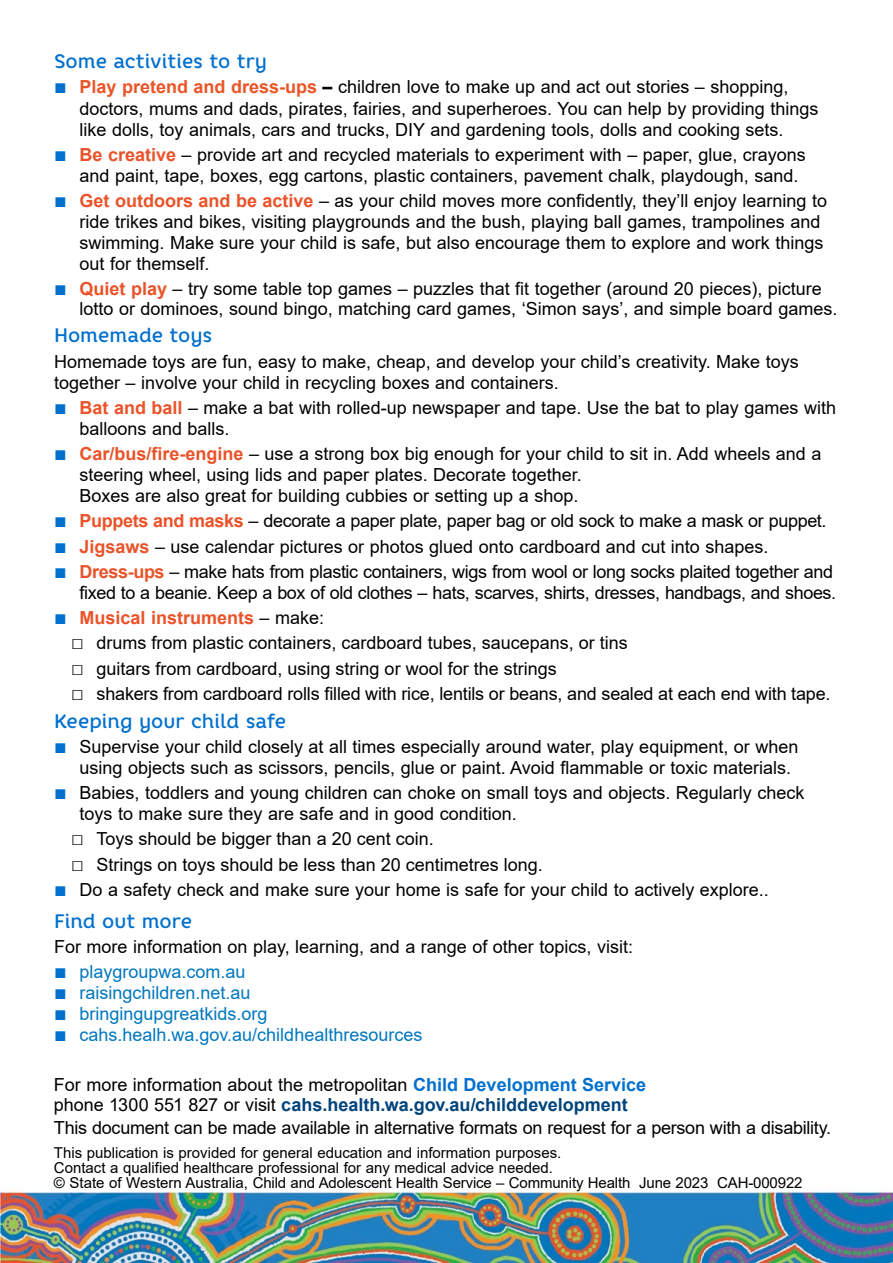
<style>
.page{position:relative;width:893px;height:1263px;background:#fff}
.page>*{position:absolute;margin:0;border:0;box-sizing:border-box;transform-origin:0 0}
.Heading_2{font:500 19.5px "Core Rhino 55";color:#0070ce}
.COPY{font:18px/21px "Arial";color:#000}
.bullet_12_font_copy{font:18px "Arial";color:#000}
.COPY-2{font:18px/21px "Arial";letter-spacing:-.02em;color:#000;text-align:right}
.t1{font:18px "Arial";color:#0077be}
.t2{font:700 18px "Arial";color:#ea5329}
.COPY-3{font:15px/15px "Arial";color:#000}
.s1{font-size:21px;color:#0070ce}
.s2{font-weight:700;color:#ea5527}
.s3{font-weight:700}
.s4{font-weight:700;color:#ea5329}
.s5{font-weight:400;font-size:21px;color:#0070ce}
.s6{font-weight:400;color:#000}
.s7{font-size:21px}
.s8{font-weight:700;color:#0070ce}
.s9{font-weight:700;color:#00437b}
</style>
<div class="page">
<img style="left:0;top:1190px;width:893px;height:73px">
<h2 class="Heading_2" style="left:54px;top:49px;width:215px">Some activities to try</h2>
<p class="COPY" style="left:80px;top:77px;width:740px;text-indent:-26px"><span class="s1">■</span> <span class="s2">Play pretend and dress-ups</span> <span class="s3">–</span> children love to make up and act out stories – shopping, doctors, mums and dads, pirates, fairies, and superheroes. You can help by providing things like dolls, toy animals, cars and trucks, DIY and gardening tools, dolls and cooking sets.</p>
<p class="COPY" style="left:80px;top:144px;width:728px;text-indent:-26px"><span class="s1">■</span> <span class="s4">Be creative</span> – provide art and recycled materials to experiment with – paper, glue, crayons and paint, tape, boxes, egg cartons, plastic containers, pavement chalk, playdough, sand.</p>
<p class="COPY" style="left:80px;top:190px;width:749px;text-indent:-26px"><span class="s1">■</span> <span class="s4">Get outdoors and be active</span> – as your child moves more confidently, they’ll enjoy learning to ride trikes and bikes, visiting playgrounds and the bush, playing ball games, trampolines and swimming. Make sure your child is safe, but also encourage them to explore and work things out for themself.</p>
<p class="COPY" style="left:80px;top:279px;width:759px;line-height:19.5px;text-indent:-26px"><span class="s1">■</span> <span class="s4">Quiet play</span> – try some table top games – puzzles that fit together (around 20 pieces), picture lotto or dominoes, sound bingo, matching card games, ‘Simon says’, and simple board games.</p>
<h2 class="Heading_2" style="left:54px;top:323px;width:160px">Homemade toys</h2>
<p class="COPY" style="left:54px;top:351px;width:746px">Homemade toys are fun, easy to make, cheap, and develop your child’s creativity. Make toys together – involve your child in recycling boxes and containers.</p>
<p class="COPY" style="left:80px;top:397px;width:758px;text-indent:-26px"><span class="s1">■</span> <span class="s4">Bat and ball</span> – make a bat with rolled-up newspaper and tape. Use the bat to play games with balloons and balls.</p>
<p class="COPY" style="left:80px;top:443px;width:743px;text-indent:-26px"><span class="s1">■</span> <span class="s4">Car/bus/fire-engine</span> – use a strong box big enough for your child to sit in. Add wheels and a steering wheel, using lids and paper plates. Decorate together.<br>Boxes are also great for building cubbies or setting up a shop.</p>
<p class="COPY-2" style="left:54px;top:510px;width:774px"><span class="s1">■</span> <span class="s4">Puppets and masks</span> – decorate a paper plate, paper bag or old sock to make a mask or puppet.</p>
<p class="COPY" style="left:54px;top:536px;width:716px"><span class="s1">■</span> <span class="s4">Jigsaws</span> – use calendar pictures or photos glued onto cardboard and cut into shapes.</p>
<p class="COPY-2" style="left:54px;top:561px;width:784px"><span class="s1">■</span> <span class="s4">Dress-ups</span> – make hats from plastic containers, wigs from wool or long socks plaited together and fixed to a beanie. Keep a box of old clothes – hats, scarves, shirts, dresses, handbags, and shoes.</p>
<p class="t2" style="left:54px;top:605px;width:272px"><span class="s5">■</span> Musical instruments <span class="s6">– make:</span></p>
<p class="bullet_12_font_copy" style="left:71px;top:631px;width:558px"><span class="s7">□</span> drums from plastic containers, cardboard tubes, saucepans, or tins</p>
<p class="bullet_12_font_copy" style="left:71px;top:656px;width:487px"><span class="s7">□</span> guitars from cardboard, using string or wool for the strings</p>
<p class="bullet_12_font_copy" style="left:71px;top:681px;width:761px"><span class="s7">□</span> shakers from cardboard rolls filled with rice, lentils or beans, and sealed at each end with tape.</p>
<h2 class="Heading_2" style="left:54px;top:708px;width:234px">Keeping your child safe</h2>
<p class="COPY" style="left:80px;top:736px;width:720px;text-indent:-26px"><span class="s1">■</span> Supervise your child closely at all times especially around water, play equipment, or when using objects such as scissors, pencils, glue or paint. Avoid flammable or toxic materials.</p>
<p class="COPY" style="left:80px;top:782px;width:726px;text-indent:-26px"><span class="s1">■</span> Babies, toddlers and young children can choke on small toys and objects. Regularly check toys to make sure they are safe and in good condition.</p>
<p class="bullet_12_font_copy" style="left:71px;top:827px;width:364px"><span class="s7">□</span> Toys should be bigger than a 20 cent coin.</p>
<p class="bullet_12_font_copy" style="left:71px;top:852px;width:473px"><span class="s7">□</span> Strings on toys should be less than 20 centimetres long.</p>
<p class="COPY" style="left:54px;top:879px;width:716px"><span class="s1">■</span> Do a safety check and make sure your home is safe for your child to actively explore..</p>
<h2 class="Heading_2" style="left:54px;top:908px;width:140px">Find out more</h2>
<p class="COPY" style="left:54px;top:936px;width:580px">For more information on play, learning, and a range of other topics, visit:</p>
<p class="t1" style="left:54px;top:960px;width:193px"><span class="s1">■</span> playgroupwa.com.au</p>
<p class="t1" style="left:54px;top:981px;width:198px"><span class="s1">■</span> raisingchildren.net.au</p>
<p class="t1" style="left:54px;top:1002px;width:215px"><span class="s1">■</span> bringingupgreatkids.org</p>
<p class="t1" style="left:54px;top:1023px;width:370px"><span class="s1">■</span> cahs.healh.wa.gov.au/childhealthresources</p>
<p class="COPY" style="left:54px;top:1075px;width:594px;line-height:19.5px">For more information about the metropolitan <span class="s8">Child Development Service </span>phone 1300 551 827 or visit <span class="s9">cahs.health.wa.gov.au/childdevelopment</span></p>
<p class="COPY" style="left:54px;top:1117px;width:779px">This document can be made available in alternative formats on request for a person with a disability.</p>
<p class="COPY-3" style="left:54px;top:1145px;width:750px">This publication is provided for general education and information purposes.<br>Contact a qualified healthcare professional for any medical advice needed.<br>© State of Western Australia, Child and Adolescent Health Service – Community Health June 2023 CAH-000922</p>
</div>
